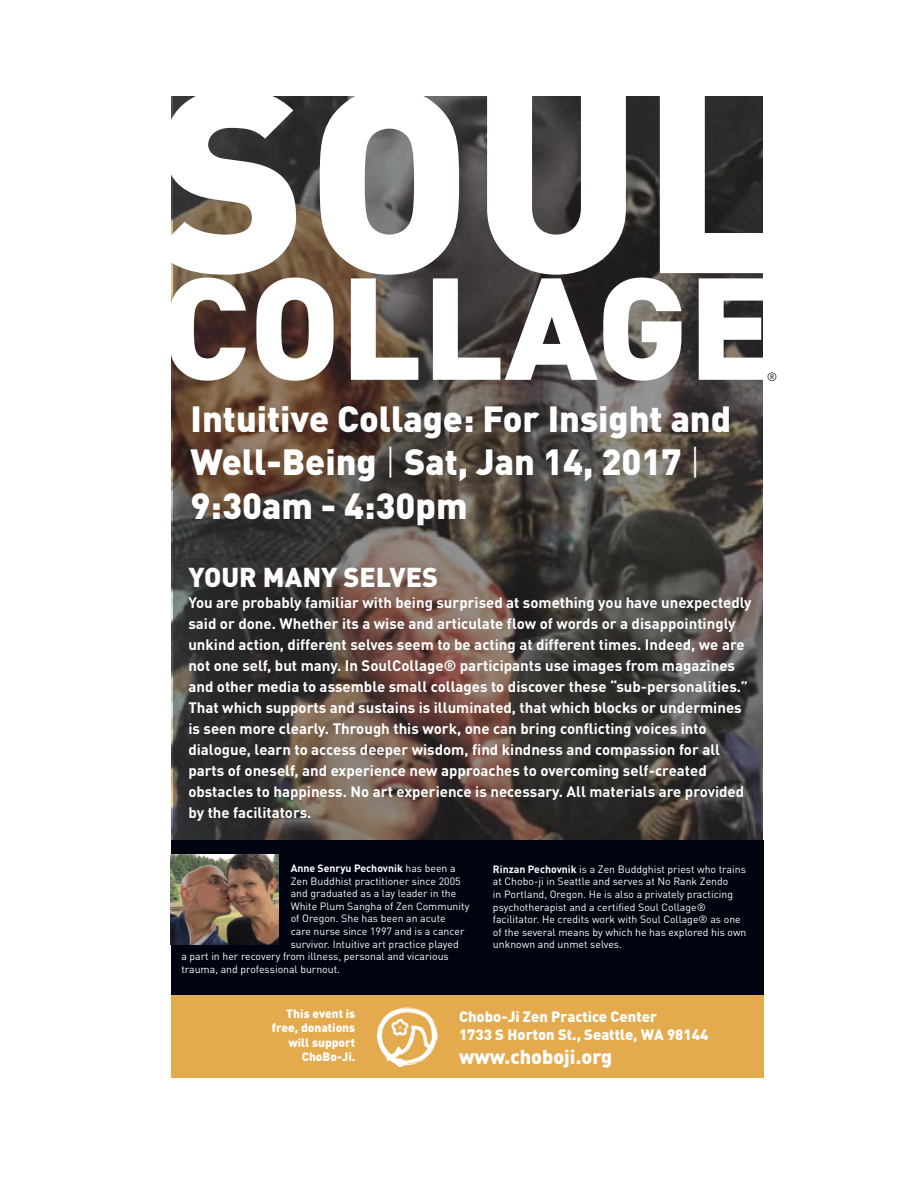
<style>
.page{position:relative;width:918px;height:1188px;background:#fff}
.page>*{position:absolute;margin:0;border:0;box-sizing:border-box;transform-origin:0 0}
.t1{font:900 36px/43.2px "DIN Pro";color:#fff}
.t2{font:900 27px "DIN Pro";color:#fff}
.t3{font:900 19.8px "DIN Pro";color:#fff}
.t4{font:700 15px/21px "DIN Pro";color:#fff}
.t5{font:900 14.85px "DIN Pro";color:#fff}
.t6{font:900 12px/14.4px "DIN Pro";color:#fff;text-align:right}
.t7{font:12px "DIN Pro";color:#231f20}
.t8{font:10.5px/12.6px "DIN Pro";color:#fff}
.t9{font:700 10.5px "DIN Pro";color:#fff}
.s1{font-weight:300}
.s2{font-weight:400}
.s3{font-weight:700}
</style>
<div class="page">
<svg style="left:173px;top:275px;width:590px;height:565px;background:#4e433d"></svg>
<div style="left:171px;top:840px;width:593px;height:165px;background:#000310"></div>
<div style="left:171px;top:996px;width:593px;height:82px;background:#e4aa4e"></div>
<img style="left:171px;top:855px;width:108px;height:90px">
<svg style="left:171px;top:96px;width:592px;height:179px"></svg>
<svg style="left:171px;top:278px;width:592px;height:104px"></svg>
<img style="left:376px;top:1008px;width:62px;height:59px">
<p class="t1" style="left:191px;top:393px;width:542px">Intuitive Collage: For Insight and<br>Well-Being <span class="s1">|</span> Sat, Jan 14, 2017 <span class="s1">|<br></span>9:30am - 4:30pm</p>
<p class="t7" style="left:767px;top:367px;width:12px">®</p>
<p class="t2" style="left:188px;top:554px;width:251px">YOUR MANY SELVES</p>
<p class="t4" style="left:188px;top:590px;width:565px">You are probably familiar with being surprised at something you have unexpectedly said or done. Whether its a wise and articulate flow of words or a disappointingly unkind action, different selves seem to be acting at different times. Indeed, we are not one self, but many. In SoulCollage® participants use images from magazines and other media to assemble small collages to discover these “sub-personalities.” That which supports and sustains is illuminated, that which blocks or undermines is seen more clearly. Through this work, one can bring conflicting voices into dialogue, learn to access deeper wisdom, find kindness and compassion for all parts of oneself, and experience new approaches to overcoming self-created obstacles to happiness. No art experience is necessary. All materials are provided by the facilitators.</p>
<p class="t9" style="left:291px;top:859px;width:166px">Anne Senryu Pechovnik <span class="s2">has been a</span></p>
<p class="t8" style="left:291px;top:873px;width:171px">Zen Buddhist practitioner since 2005</p>
<p class="t8" style="left:291px;top:886px;width:167px">and graduated as a lay leader in the</p>
<p class="t8" style="left:291px;top:899px;width:180px">White Plum Sangha of Zen Community</p>
<p class="t8" style="left:291px;top:911px;width:157px">of Oregon. She has been an acute</p>
<p class="t8" style="left:291px;top:924px;width:175px">care nurse since 1997 and is a cancer</p>
<p class="t8" style="left:291px;top:936px;width:170px">survivor. Intuitive art practice played</p>
<p class="t8" style="left:181px;top:949px;width:269px">a part in her recovery from illness, personal and vicarious</p>
<p class="t8" style="left:181px;top:962px;width:160px">trauma, and professional burnout.</p>
<p class="t8" style="left:493px;top:862px;width:255px"><span class="s3">Rinzan Pechovnik</span> is a Zen Buddghist priest who trains at Chobo-ji in Seattle and serves at No Rank Zendo<br>in Portland, Oregon. He is also a privately practicing psychotherapist and a certified Soul Collage® facilitator. He credits work with Soul Collage® as one of the several means by which he has explored his own unknown and unmet selves.</p>
<p class="t6" style="left:272px;top:1005px;width:85px">This event is free, donations will support<br>ChoBo-Ji.</p>
<p class="t5" style="left:459px;top:1004px;width:200px">Chobo-Ji Zen Practice Center</p>
<p class="t5" style="left:459px;top:1022px;width:251px">1733 S Horton St., Seattle, WA 98144</p>
<p class="t3" style="left:459px;top:1040px;width:155px">www.choboji.org</p>
</div>
